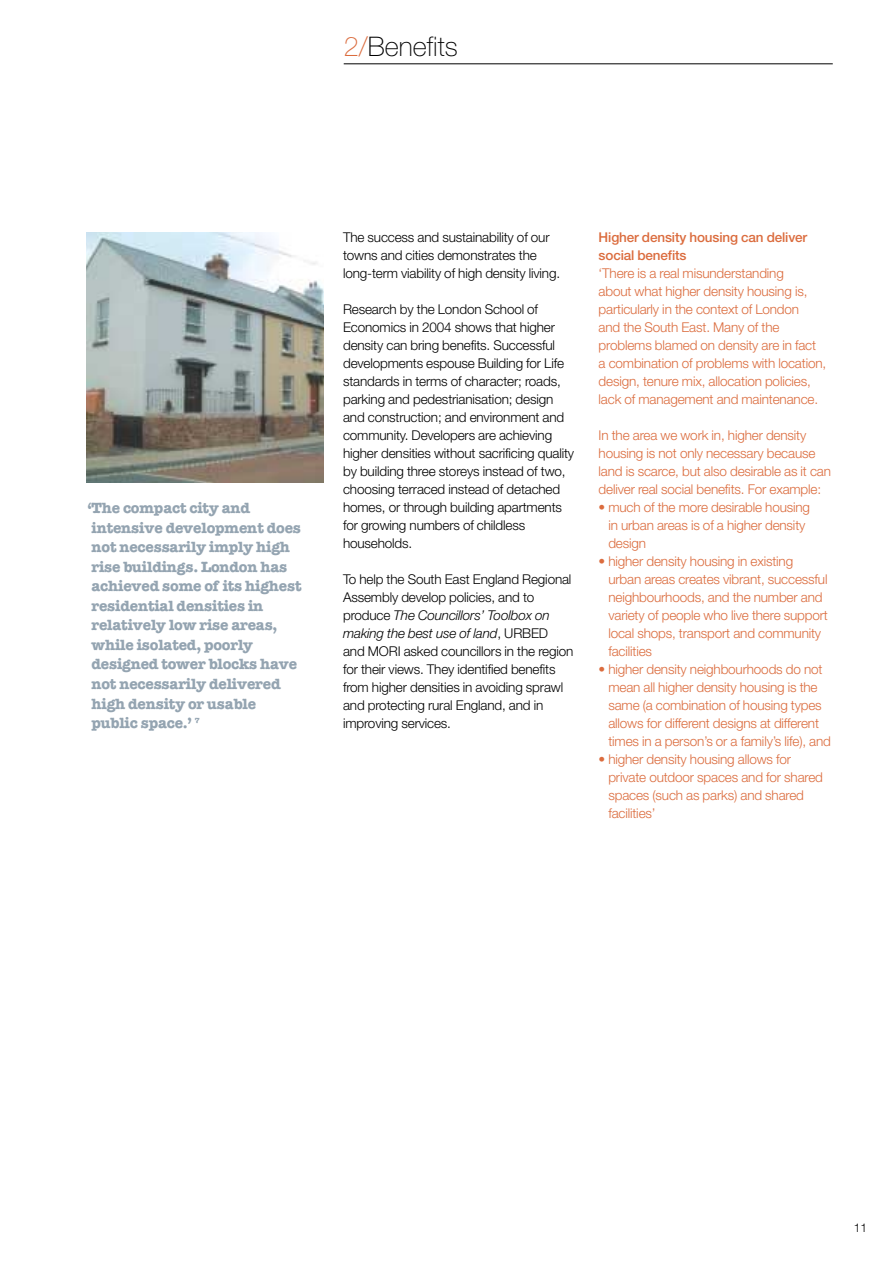
<style>
.page{position:relative;width:893px;height:1262px;background:#fff}
.page>*{position:absolute;margin:0;border:0;box-sizing:border-box;transform-origin:0 0}
.t1{font:100 27px "Helvetica Neue";color:#000}
.t2{font:700 15px/19.5px "American Typewriter";letter-spacing:-.015em;color:#94a4b1}
.t3{font:300 13.5px/18px "Helvetica Neue";letter-spacing:-.01em;color:#db6c3e}
.t4{font:300 13.5px/18px "Helvetica Neue";letter-spacing:-.01em;color:#000}
.t5{font:500 13.5px/18px "Helvetica Neue";letter-spacing:-.01em;color:#db6c3e}
.t6{font:300 12px "Helvetica Neue";color:#000}
.s1{color:#db6c3e}
.s2{font-style:italic}
</style>
<div class="page">
<hr style="left:344px;top:64px;width:488px;height:1px;background:#000">
<img style="left:87px;top:232px;width:237px;height:250px">
<h1 class="t1" style="left:344px;top:37px;width:116px"><span class="s1">2/</span>Benefits</h1>
<p class="t2" style="left:87px;top:500px;width:216px">‘The compact city and intensive development does not necessarily imply high rise buildings. London has achieved some of its highest residential densities in relatively low rise areas, while isolated, poorly designed tower blocks have not necessarily delivered high density or usable public space.’ <sup>7</sup></p>
<p class="t4" style="left:343px;top:229px;width:218px">The success and sustainability of our towns and cities demonstrates the long-term viability of high density living.</p>
<p class="t4" style="left:343px;top:301px;width:232px">Research by the London School of Economics in 2004 shows that higher density can bring benefits. Successful developments espouse Building for Life standards in terms of character; roads, parking and pedestrianisation; design and construction; and environment and community. Developers are achieving higher densities without sacrificing quality by building three storeys instead of two, choosing terraced instead of detached homes, or through building apartments for growing numbers of childless households.</p>
<p class="t4" style="left:343px;top:571px;width:232px">To help the South East England Regional Assembly develop policies, and to produce <span class="s2">The Councillors’ Toolbox on making the best use of land</span>, URBED<br>and MORI asked councillors in the region for their views. They identified benefits from higher densities in avoiding sprawl and protecting rural England, and in improving services.</p>
<p class="t5" style="left:598px;top:230px;width:210px">Higher density housing can deliver social benefits</p>
<p class="t3" style="left:598px;top:266px;width:229px">‘There is a real misunderstanding<br>about what higher density housing is, particularly in the context of London<br>and the South East. Many of the problems blamed on density are in fact a combination of problems with location, design, tenure mix, allocation policies, lack of management and maintenance.</p>
<p class="t3" style="left:598px;top:428px;width:234px">In the area we work in, higher density housing is not only necessary because land is scarce, but also desirable as it can deliver real social benefits. For example:</p>
<p class="t3" style="left:608px;top:500px;width:203px;text-indent:-10px">• much of the more desirable housing in urban areas is of a higher density design</p>
<p class="t3" style="left:608px;top:554px;width:221px;text-indent:-10px">• higher density housing in existing urban areas creates vibrant, successful neighbourhoods, and the number and variety of people who live there support local shops, transport and community facilities</p>
<p class="t3" style="left:608px;top:662px;width:224px;text-indent:-10px">• higher density neighbourhoods do not mean all higher density housing is the same (a combination of housing types allows for different designs at different times in a person’s or a family’s life), and</p>
<p class="t3" style="left:608px;top:752px;width:216px;text-indent:-10px">• higher density housing allows for private outdoor spaces and for shared spaces (such as parks) and shared facilities’</p>
<p class="t6" style="left:853px;top:1223px;width:15px">11</p>
</div>
